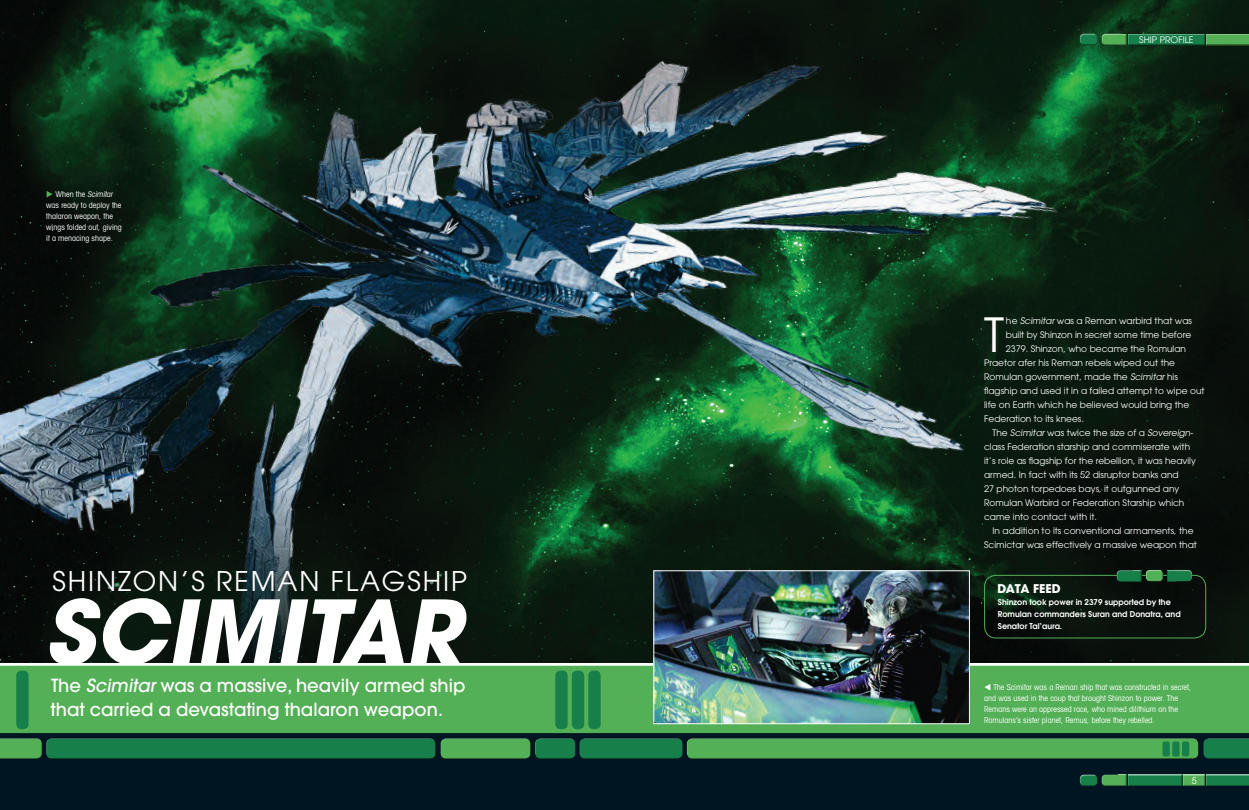
<style>
.page{position:relative;width:1249px;height:810px;background:#fff}
.page>*{position:absolute;margin:0;border:0;box-sizing:border-box;transform-origin:0 0}
.t1{font:italic 700 87px "Avant Garde";color:#fff}
.t2{font:46.8px "Avant Garde";color:#fff}
.t3{font:27px "Avant Garde LT";letter-spacing:.07em;color:#fff}
.t4{font:500 18px/24px "Avant Garde LT";color:#fff}
.t5{font:700 12px "Avant Garde LT";letter-spacing:-.01em;color:#fff}
.t6{font:9px "Avant Garde";color:#fff}
.t7{font:condensed 8px/11px "Avant Garde LT";color:#fff}
.t8{font:600 8px/12px "Avant Garde LT";color:#fff}
.s1{color:#54b056}
.s2{font-style:italic}
</style>
<div class="page">
<img style="left:0;top:0;width:1249px;height:662px">
<img style="left:0;top:43px;width:1077px;height:619px">
<div style="left:0;top:681px;width:1249px;height:129px;background:#001522"></div>
<div style="left:687px;top:737px;width:512px;height:19px;background:#fff;opacity:.75"></div>
<div style="left:687px;top:740px;width:513px;height:20px;background:#231f20;opacity:.75"></div>
<div style="left:1202px;top:737px;width:47px;height:19px;background:#fff;opacity:.75"></div>
<div style="left:1202px;top:740px;width:47px;height:20px;background:#231f20;opacity:.75"></div>
<div style="left:46px;top:737px;width:390px;height:19px;background:#fff;opacity:.75"></div>
<div style="left:46px;top:740px;width:391px;height:20px;background:#17804a"></div>
<div style="left:440px;top:737px;width:91px;height:19px;background:#fff;opacity:.75"></div>
<div style="left:440px;top:740px;width:92px;height:20px;background:#231f20;opacity:.75"></div>
<div style="left:579px;top:737px;width:105px;height:19px;background:#fff;opacity:.75"></div>
<div style="left:579px;top:740px;width:105px;height:20px;background:#231f20;opacity:.75"></div>
<div style="left:0;top:737px;width:43px;height:19px;background:#fff;opacity:.75"></div>
<div style="left:0;top:740px;width:43px;height:20px;background:#231f20;opacity:.75"></div>
<div style="left:534px;top:737px;width:42px;height:19px;background:#fff;opacity:.75"></div>
<div style="left:534px;top:740px;width:43px;height:20px;background:#231f20;opacity:.75"></div>
<div style="left:1182px;top:741px;width:7px;height:15px;background:#17804a;border-radius:2px"></div>
<div style="left:1172px;top:741px;width:7px;height:15px;background:#17804a;border-radius:2px"></div>
<div style="left:1162px;top:741px;width:7px;height:15px;background:#17804a;border-radius:2px"></div>
<div style="left:0;top:664px;width:1249px;height:64px;background:#fff;opacity:.75"></div>
<div style="left:0;top:668px;width:1249px;height:66px;background:#54b056"></div>
<div style="left:588px;top:670px;width:12px;height:59px;background:#17804a;border-radius:5px"></div>
<div style="left:572px;top:670px;width:12px;height:59px;background:#17804a;border-radius:5px"></div>
<div style="left:555px;top:670px;width:12px;height:59px;background:#17804a;border-radius:5px"></div>
<div style="left:16px;top:670px;width:13px;height:59px;background:#17804a;border-radius:5px"></div>
<div style="left:1100px;top:32px;width:27px;height:12px;background:#fff;opacity:.75"></div>
<div style="left:1100px;top:33px;width:27px;height:12px;background:#231f20;opacity:.75"></div>
<div style="left:1127px;top:33px;width:79px;height:13px;background:#231f20;opacity:.75"></div>
<div style="left:1205px;top:33px;width:44px;height:13px;background:#231f20;opacity:.75"></div>
<div style="left:1079px;top:33px;width:19px;height:11px;background:#fff;opacity:.75"></div>
<div style="left:1079px;top:35px;width:20px;height:11px;background:#231f20;opacity:.75"></div>
<div style="left:1100px;top:774px;width:27px;height:12px;background:#231f20;opacity:.75"></div>
<div style="left:1127px;top:774px;width:56px;height:12px;background:#231f20;opacity:.75"></div>
<div style="left:1182px;top:774px;width:24px;height:12px;background:#231f20;opacity:.75"></div>
<div style="left:1205px;top:774px;width:44px;height:12px;background:#231f20;opacity:.75"></div>
<div style="left:1079px;top:773px;width:19px;height:12px;background:#fff;opacity:.75"></div>
<div style="left:1079px;top:775px;width:20px;height:11px;background:#231f20;opacity:.75"></div>
<img style="left:655px;top:572px;width:313px;height:150px">
<div style="left:653px;top:570px;width:317px;height:154px;border:1px solid #fff"></div>
<div style="left:984px;top:575px;width:222px;height:63px;border:1px solid #54b056;border-radius:11px"></div>
<div style="left:1166px;top:568px;width:27px;height:12px;background:#080d0b"></div>
<div style="left:1166px;top:569px;width:27px;height:12px;background:#231f20;opacity:.75"></div>
<div style="left:1115px;top:569px;width:27px;height:11px;background:#070c0a"></div>
<div style="left:1115px;top:570px;width:27px;height:12px;background:#231f20;opacity:.75"></div>
<div style="left:1145px;top:568px;width:19px;height:12px;background:#fff;opacity:.75"></div>
<div style="left:1145px;top:571px;width:20px;height:10px;background:#231f20;opacity:.75"></div>
<p class="t7" style="left:46px;top:188px;width:77px"><span class="s1">◆</span> Wh e n th e <span class="s2">Scimitar </span>was ready to deploy the thalaron weapon, the wings folded out, giving it a menacing shape.</p>
<h3 class="t3" style="left:53px;top:565px;width:416px">SHINZON’S REMAN FLAGSHIP</h3>
<h1 class="t1" style="left:45px;top:575px;width:438px">SCIMITAR</h1>
<h3 class="t4" style="left:51px;top:673px;width:416px">The <span class="s2">Scimitar</span> was a massive, heavily armed ship that carried a devastating thalaron weapon.</h3>
<p class="t6" style="left:1139px;top:34px;width:56px">SHIP PROFILE</p>
<h2 class="t2" style="left:984px;top:307px;width:21px">T</h2>
<p class="t6" style="left:1006px;top:315px;width:188px">he <span class="s2">Scimitar</span> was a Reman warbird that was</p>
<p class="t6" style="left:1006px;top:329px;width:187px">built by Shinzon in secret some time before</p>
<p class="t6" style="left:1006px;top:343px;width:182px">2379. Shinzon, who became the Romulan</p>
<p class="t6" style="left:984px;top:357px;width:192px">Praetor afer his Reman rebels wiped out the</p>
<p class="t6" style="left:984px;top:371px;width:195px">Romulan government, made the <span class="s2">Scimitar</span> his</p>
<p class="t6" style="left:984px;top:385px;width:222px">flagship and used it in a failed attempt to wipe out</p>
<p class="t6" style="left:984px;top:399px;width:207px">life on Earth which he believed would bring the</p>
<p class="t6" style="left:984px;top:413px;width:101px">Federation to its knees.</p>
<p class="t6" style="left:992px;top:427px;width:202px">Th e <span class="s2">Scimitar</span> wa s tw i c e t h e s i ze of a <span class="s2">Sovereign</span>-</p>
<p class="t6" style="left:984px;top:441px;width:207px">class Federation starship and commiserate with</p>
<p class="t6" style="left:984px;top:455px;width:213px">it’s role as flagship for the rebellion, it was heavily</p>
<p class="t6" style="left:984px;top:469px;width:196px">armed. In fact with its 52 disruptor banks and</p>
<p class="t6" style="left:984px;top:483px;width:197px">27 photon torpedoes bays, it outgunned any</p>
<p class="t6" style="left:984px;top:497px;width:202px">Romulan Warbird or Federation Starship which</p>
<p class="t6" style="left:984px;top:511px;width:114px">came into contact with it.</p>
<p class="t6" style="left:992px;top:525px;width:202px">In addition to its conventional armaments, the</p>
<p class="t6" style="left:984px;top:539px;width:214px">Scimictar was effectively a massive weapon that</p>
<h3 class="t5" style="left:997px;top:580px;width:65px">DATA FEED</h3>
<p class="t8" style="left:998px;top:596px;width:184px">Shinzon took power in 2379 supported by the<br>Romulan commanders Suran and Donatra, and<br>Senator Tal’aura.</p>
<p class="t7" style="left:984px;top:681px;width:209px">▼ The Scimitar was a Reman ship that was constructed in secret, and was used in the coup that brought Shinzon to power. The Remans were an appressed race, who mined dilithium on the Romulans’s sister planet, Remus, before they rebelled.</p>
<p class="t6" style="left:1191px;top:775px;width:6px">5</p>
</div>
